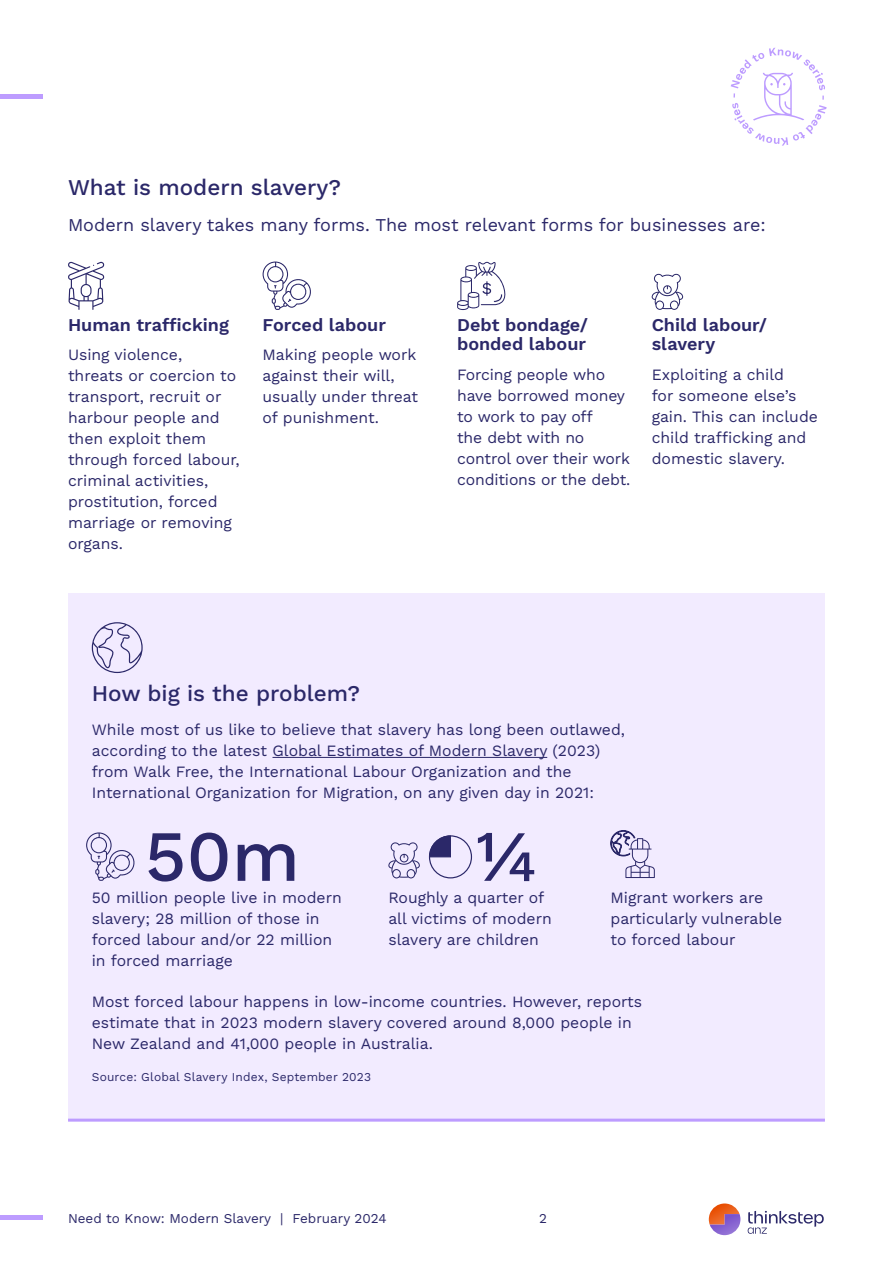
<style>
.page{position:relative;width:893px;height:1263px;background:#fff}
.page>*{position:absolute;margin:0;border:0;box-sizing:border-box;transform-origin:0 0}
.t1{font:500 72px "Work Sans";color:#2b2869}
.t2{font:500 22.5px "Work Sans";color:#2b2869}
.t3{font:600 18px/19.5px "Work Sans";color:#2b2869}
.t4{font:18px "Work Sans";color:#2b2869}
.t5{font:15.75px/21px "Work Sans";color:#2b2869}
.t6{font:13.5px "Work Sans";color:#2b2869}
.t7{font:12px "Work Sans";letter-spacing:.015em;color:#2b2869}
</style>
<div class="page">
<div style="left:68px;top:593px;width:757px;height:526px;background:#f2ebff"></div>
<svg style="left:68px;top:262px;width:37px;height:48px"></svg>
<svg style="left:263px;top:261px;width:48px;height:49px"></svg>
<svg style="left:457px;top:261px;width:49px;height:49px"></svg>
<hr style="left:272px;top:757px;width:275px;height:1px;background:#2b2869">
<svg style="left:86px;top:832px;width:49px;height:49px"></svg>
<div style="left:429px;top:835px;width:43px;height:43px;border:1px solid #2b2869;border-radius:50%"></div>
<svg style="left:429px;top:835px;width:22px;height:23px"></svg>
<svg style="left:610px;top:830px;width:45px;height:48px"></svg>
<hr style="left:68px;top:1118px;width:757px;height:3px;background:#bd9cff">
<svg style="left:92px;top:622px;width:51px;height:51px"></svg>
<svg style="left:651px;top:273px;width:32px;height:37px"></svg>
<svg style="left:388px;top:842px;width:32px;height:36px"></svg>
<hr style="left:0;top:95px;width:42px;height:4px;background:#bd9cff">
<hr style="left:0;top:1216px;width:42px;height:4px;background:#bd9cff">
<svg style="left:731px;top:48px;width:96px;height:98px"></svg>
<svg style="left:709px;top:1203px;width:31px;height:32px"></svg>
<svg style="left:748px;top:1211px;width:76px;height:23px"></svg>
<h2 class="t2" style="left:68px;top:171px;width:275px">What is modern slavery?</h2>
<p class="t4" style="left:68px;top:211px;width:699px">Modern slavery takes many forms. The most relevant forms for businesses are:</p>
<p class="t3" style="left:68px;top:314px;width:162px">Human trafficking</p>
<p class="t5" style="left:68px;top:344px;width:173px">Using violence, threats or coercion to transport, recruit or harbour people and then exploit them through forced labour, criminal activities, prostitution, forced marriage or removing organs.</p>
<p class="t3" style="left:263px;top:314px;width:125px">Forced labour</p>
<p class="t5" style="left:263px;top:344px;width:157px">Making people work against their will, usually under threat of punishment.</p>
<p class="t3" style="left:457px;top:314px;width:133px">Debt bondage/ bonded labour</p>
<p class="t5" style="left:457px;top:363px;width:175px">Forcing people who have borrowed money to work to pay off<br>the debt with no control over their work conditions or the debt.</p>
<p class="t3" style="left:652px;top:314px;width:117px">Child labour/ slavery</p>
<p class="t5" style="left:652px;top:363px;width:168px">Exploiting a child<br>for someone else’s gain. This can include child trafficking and domestic slavery.</p>
<h2 class="t2" style="left:92px;top:676px;width:270px">How big is the problem?</h2>
<p class="t5" style="left:92px;top:718px;width:535px">While most of us like to believe that slavery has long been outlawed, according to the latest Global Estimates of Modern Slavery (2023) from Walk Free, the International Labour Organization and the International Organization for Migration, on any given day in 2021:</p>
<h1 class="t1" style="left:145px;top:802px;width:157px">50m</h1>
<p class="t5" style="left:92px;top:908px;width:242px">slavery; 28 million of those in forced labour and/or 22 million in forced marriage</p>
<p class="t5" style="left:92px;top:887px;width:252px">50 million people live in modern</p>
<h1 class="t1" style="left:477px;top:802px;width:60px">¼</h1>
<p class="t5" style="left:388px;top:887px;width:165px">Roughly a quarter of all victims of modern slavery are children</p>
<p class="t5" style="left:610px;top:887px;width:173px">Migrant workers are particularly vulnerable to forced labour</p>
<p class="t5" style="left:92px;top:991px;width:552px">Most forced labour happens in low-income countries. However, reports estimate that in 2023 modern slavery covered around 8,000 people in<br>New Zealand and 41,000 people in Australia.</p>
<p class="t7" style="left:92px;top:1068px;width:281px">Source: Global Slavery Index, September 2023</p>
<p class="t6" style="left:68px;top:1208px;width:320px">Need to Know: Modern Slavery | February 2024</p>
<p class="t6" style="left:539px;top:1208px;width:9px">2</p>
</div>
